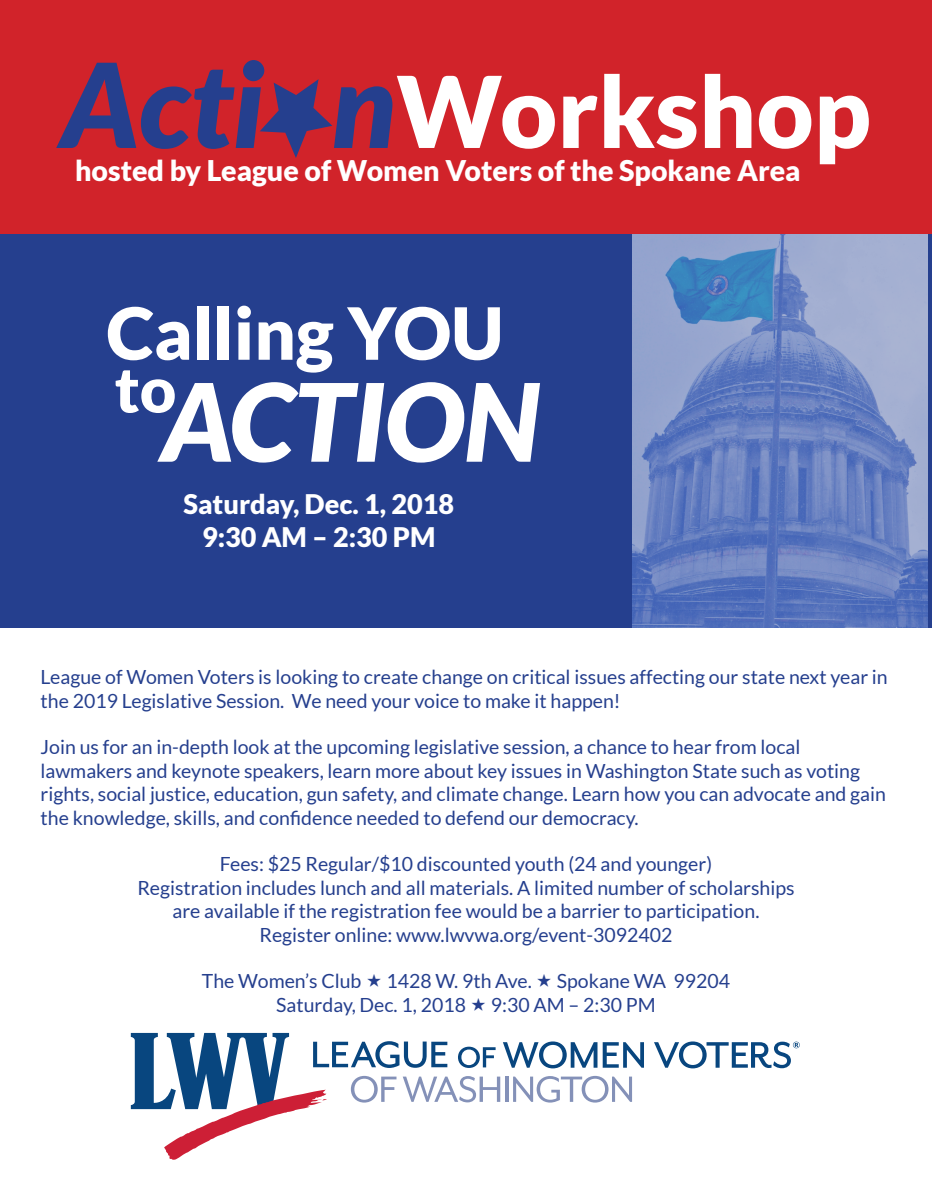
<style>
.page{position:relative;width:932px;height:1202px;background:#fff}
.page>*{position:absolute;margin:0;border:0;box-sizing:border-box;transform-origin:0 0}
.t1{font:italic 900 108px "Lato";color:#fff}
.t2{font:900 99px "Lato";color:#fff}
.t3{font:900 72px "Lato";color:#fff}
.t4{font:900 63px "Lato";color:#fff}
.t5{font:900 28.5px "Lato";color:#fff}
.t6{font:900 27px "Lato";color:#fff}
.t7{font:19.5px/23.4px "Lato";color:#253f8e}
.s1{font-style:italic;font-size:117px;color:#253f8e}
</style>
<div class="page">
<svg style="left:654px;top:1041px;width:145px;height:27px"></svg>
<svg style="left:131px;top:1033px;width:513px;height:126px"></svg>
<div style="left:1px;top:228px;width:930px;height:400px;background:#253f8e"></div>
<img style="left:632px;top:234px;width:295px;height:394px">
<div style="left:0;top:0;width:931px;height:234px;background:#d1232a"></div>
<svg style="left:260px;top:79px;width:72px;height:79px"></svg>
<p class="t2" style="left:61px;top:54px;width:811px"><span class="s1">Acti n</span>Workshop</p>
<p class="t5" style="left:75px;top:154px;width:727px">hosted by League of Women Voters of the Spokane Area</p>
<p class="t3" style="left:106px;top:291px;width:398px">Calling YOU</p>
<p class="t4" style="left:114px;top:352px;width:63px">to</p>
<p class="t1" style="left:162px;top:359px;width:379px">ACTION</p>
<p class="t6" style="left:183px;top:489px;width:272px">Saturday, Dec. 1, 2018</p>
<p class="t6" style="left:202px;top:521px;width:235px">9:30 AM – 2:30 PM</p>
<p class="t7" style="left:41px;top:665px;width:848px">League of Women Voters is looking to create change on critical issues affecting our state next year in the 2019 Legislative Session. We need your voice to make it happen!</p>
<p class="t7" style="left:41px;top:735px;width:846px">Join us for an in-depth look at the upcoming legislative session, a chance to hear from local lawmakers and keynote speakers, learn more about key issues in Washington State such as voting rights, social justice, education, gun safety, and climate change. Learn how you can advocate and gain the knowledge, skills, and confidence needed to defend our democracy.</p>
<p class="t7" style="left:220px;top:852px;width:494px">Fees: $25 Regular/$10 discounted youth (24 and younger)</p>
<p class="t7" style="left:137px;top:876px;width:658px;text-align:center">Registration includes lunch and all materials. A limited number of scholarships are available if the registration fee would be a barrier to participation.</p>
<p class="t7" style="left:259px;top:923px;width:414px">Register online: www.lwvwa.org/event-3092402</p>
<p class="t7" style="left:202px;top:969px;width:161px">The Women’s Club</p>
<p class="t7" style="left:386px;top:969px;width:147px">1428 W. 9th Ave.</p>
<p class="t7" style="left:556px;top:969px;width:175px">Spokane WA 99204</p>
<p class="t7" style="left:276px;top:993px;width:191px">Saturday, Dec. 1, 2018</p>
<p class="t7" style="left:491px;top:993px;width:166px">9:30 AM – 2:30 PM</p>
</div>
